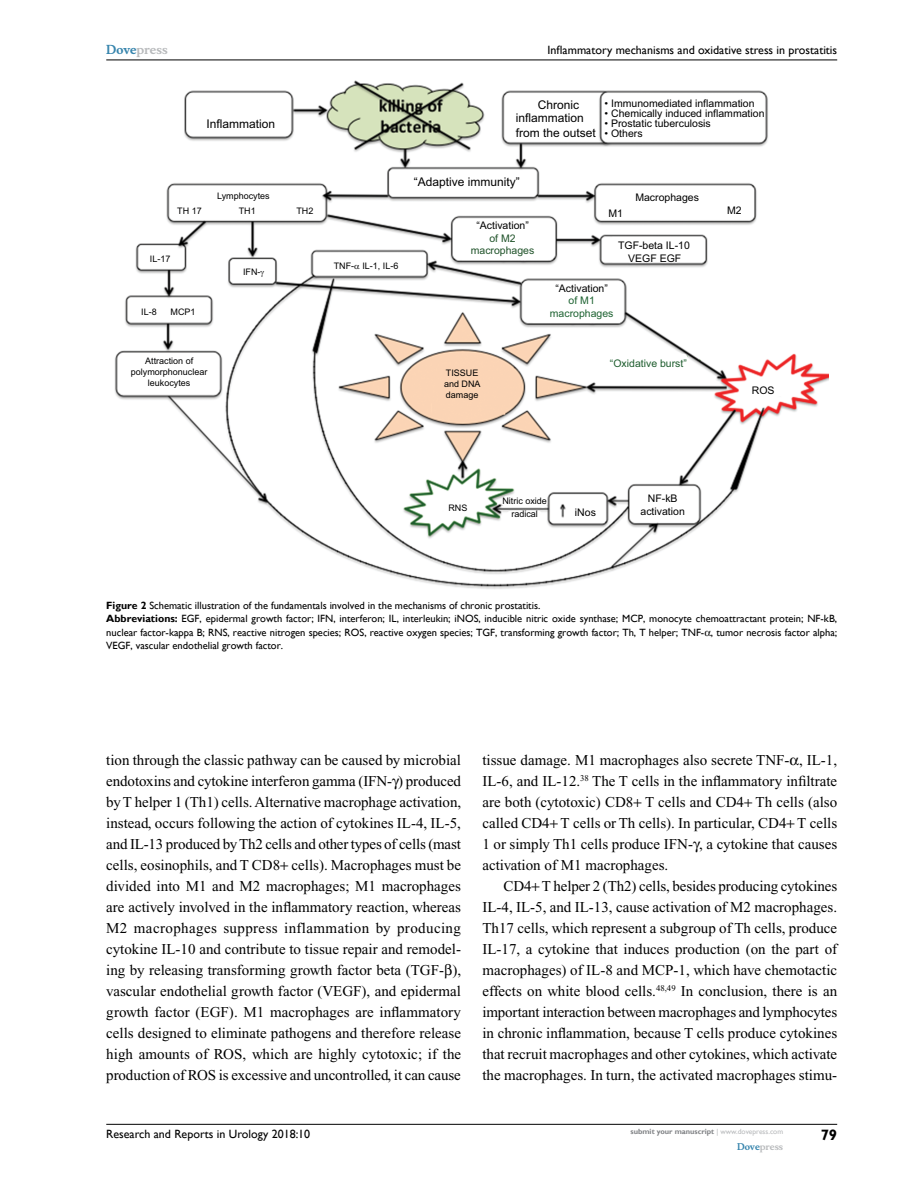
<style>
.page{position:relative;width:918px;height:1188px;background:#fff}
.page>*{position:absolute;margin:0;border:0;box-sizing:border-box;transform-origin:0 0}
.t1{font:15px/21px "Times New Roman";color:#000;text-align:justify}
.t2{font:700 15px "Gill Sans";color:#000}
.t3{font:12px "Gill Sans";color:#000}
.t4{font:12px/12.5px "Arial";color:#000}
.t5{font:700 12px "Musee";color:#b8babc}
.t6{font:10.5px/13.5px "Gill Sans";color:#000}
.t7{font:10.5px/13.8px "Arial";color:#000;text-align:center}
.t8{font:10.5px "Arial";color:#1e5d2e}
.t9{font:10.5px/12.6px "Arial";color:#1e6332;text-align:center}
.t10{font:10.5px/12.6px "Arial";color:#20532a;text-align:center}
.t11{font:9px/10.8px "Arial";color:#000}
.t12{font:700 9px "Musee";color:#b8babc}
.t13{font:700 7.5px "Gill Sans";color:#808285}
.s1{color:#3785ad}
.s2{font-weight:700}
.s3{font-weight:400;color:#b8babc}
</style>
<div class="page">
<hr style="left:106px;top:1124px;width:731px;height:1px;background:#000">
<hr style="left:106px;top:60px;width:731px;height:1px;background:#000">
<img style="left:115px;top:81px;width:714px;height:508px">
<svg style="left:355px;top:265px;width:5px;height:4px"></svg>
<svg style="left:261px;top:271px;width:3px;height:6px"></svg>
<p class="t5" style="left:106px;top:43px;width:63px"><span class="s1">Dove</span>press</p>
<p class="t4" style="left:206px;top:118px;width:70px">Inflammation</p>
<p class="t11" style="left:177px;top:206px;width:26px">TH 17</p>
<p class="t11" style="left:217px;top:190px;width:54px">Lymphocytes</p>
<p class="t11" style="left:239px;top:206px;width:19px">TH1</p>
<p class="t11" style="left:296px;top:206px;width:19px">TH2</p>
<p class="t11" style="left:150px;top:254px;width:22px">IL-17</p>
<p class="t11" style="left:141px;top:306px;width:17px">IL-8</p>
<p class="t11" style="left:171px;top:306px;width:27px">MCP1</p>
<p class="t11" style="left:131px;top:356px;width:78px;text-align:center">Attraction of polymorphonuclear leukocytes</p>
<p class="t11" style="left:243px;top:267px;width:19px">IFN-</p>
<p class="t3" style="left:548px;top:43px;width:291px">Inflammatory mechanisms and oxidative stress in prostatitis</p>
<p class="t11" style="left:334px;top:261px;width:66px">TNF- IL-1, IL-6</p>
<p class="t4" style="left:516px;top:99px;width:70px;text-indent:22px">Chronic inflammation</p>
<p class="t7" style="left:605px;top:96px;width:152px">• Immunomediated inflammation</p>
<p class="t7" style="left:605px;top:107px;width:162px">• Chemically induced inflammation</p>
<p class="t7" style="left:605px;top:116px;width:108px">• Prostatic tuberculosis</p>
<p class="t7" style="left:605px;top:126px;width:40px">• Others</p>
<p class="t4" style="left:516px;top:126px;width:82px">from the outset</p>
<p class="t4" style="left:414px;top:176px;width:108px">“Adaptive immunity”</p>
<p class="t7" style="left:476px;top:218px;width:54px">“Activation”</p>
<p class="t10" style="left:471px;top:232px;width:65px">of M2 macrophages</p>
<p class="t11" style="left:444px;top:368px;width:38px">TISSUE and DNA damage</p>
<p class="t7" style="left:635px;top:191px;width:65px">Macrophages</p>
<p class="t7" style="left:608px;top:206px;width:16px">M1</p>
<p class="t7" style="left:727px;top:204px;width:16px">M2</p>
<p class="t7" style="left:618px;top:238px;width:73px">TGF-beta IL-10<br>VEGF EGF</p>
<p class="t7" style="left:555px;top:281px;width:54px">“Activation”</p>
<p class="t9" style="left:550px;top:294px;width:65px">of M1 macrophages</p>
<p class="t8" style="left:610px;top:356px;width:79px">“Oxidative burst”</p>
<p class="t7" style="left:752px;top:384px;width:24px">ROS</p>
<p class="t11" style="left:448px;top:502px;width:20px">RNS</p>
<p class="t11" style="left:502px;top:496px;width:46px">Nitric oxide</p>
<p class="t11" style="left:511px;top:509px;width:28px">radical</p>
<p class="t7" style="left:648px;top:491px;width:31px">NF-kB</p>
<p class="t7" style="left:575px;top:505px;width:22px">iNos</p>
<p class="t7" style="left:641px;top:504px;width:46px">activation</p>
<p class="t6" style="left:106px;top:599px;width:732px"><span class="s2">Figure 2</span> Schematic illustration of the fundamentals involved in the mechanisms of chronic prostatitis.<br><span class="s2">Abbreviations:</span> EGF, epidermal growth factor; IFN, interferon; IL, interleukin; iNOS, inducible nitric oxide synthase; MCP, monocyte chemoattractant protein; NF-kB, nuclear factor-kappa B; RNS, reactive nitrogen species; ROS, reactive oxygen species; TGF, transforming growth factor; Th, T helper; TNF- , tumor necrosis factor alpha; VEGF, vascular endothelial growth factor.</p>
<p class="t1" style="left:106px;top:749px;width:356px">tion through the classic pathway can be caused by microbial endotoxins and cytokine interferon gamma (IFN- ) produced by T helper 1 (Th1) cells. Alternative macrophage activation, instead, occurs following the action of cytokines IL-4, IL-5, and IL-13 produced by Th2 cells and other types of cells (mast cells, eosinophils, and T CD8 cells). Macrophages must be divided into M1 and M2 macrophages; M1 macrophages are actively involved in the inflammatory reaction, whereas M2 macrophages suppress inflammation by producing cytokine IL-10 and contribute to tissue repair and remodel&shy;ing by releasing transforming growth factor beta (TGF- ), vascular endothelial growth factor (VEGF), and epidermal growth factor (EGF). M1 macrophages are inflammatory cells designed to eliminate pathogens and therefore release high amounts of ROS, which are highly cytotoxic; if the production of ROS is excessive and uncontrolled, it can cause</p>
<p class="t1" style="left:482px;top:749px;width:356px">tissue damage. M1 macrophages also secrete TNF- , IL-1, IL-6, and IL-12.<sup>38</sup> The T cells in the inflammatory infiltrate are both (cytotoxic) CD8 T cells and CD4 Th cells (also called CD4 T cells or Th cells). In particular, CD4 T cells 1 or simply Th1 cells produce IFN- , a cytokine that causes activation of M1 macrophages.</p>
<p class="t1" style="left:482px;top:875px;width:356px;text-indent:21px">CD4 T helper 2 (Th2) cells, besides producing cytokines IL-4, IL-5, and IL-13, cause activation of M2 macrophages.<br>Th17 cells, which represent a subgroup of Th cells, produce IL-17, a cytokine that induces production (on the part of macrophages) of IL-8 and MCP-1, which have chemotactic effects on white blood cells.<sup>48,49</sup> In conclusion, there is an important interaction between macrophages and lymphocytes in chronic inflammation, because T cells produce cytokines that recruit macrophages and other cytokines, which activate the macrophages. In turn, the activated macrophages stimu-</p>
<p class="t3" style="left:106px;top:1127px;width:206px">Research and Reports in Urology 2018:10</p>
<p class="t13" style="left:631px;top:1127px;width:154px">submit your manuscript <span class="s3">| www.dovepress.com</span></p>
<p class="t12" style="left:737px;top:1141px;width:48px"><span class="s1">Dove</span>press</p>
<p class="t2" style="left:821px;top:1126px;width:18px">79</p>
</div>
